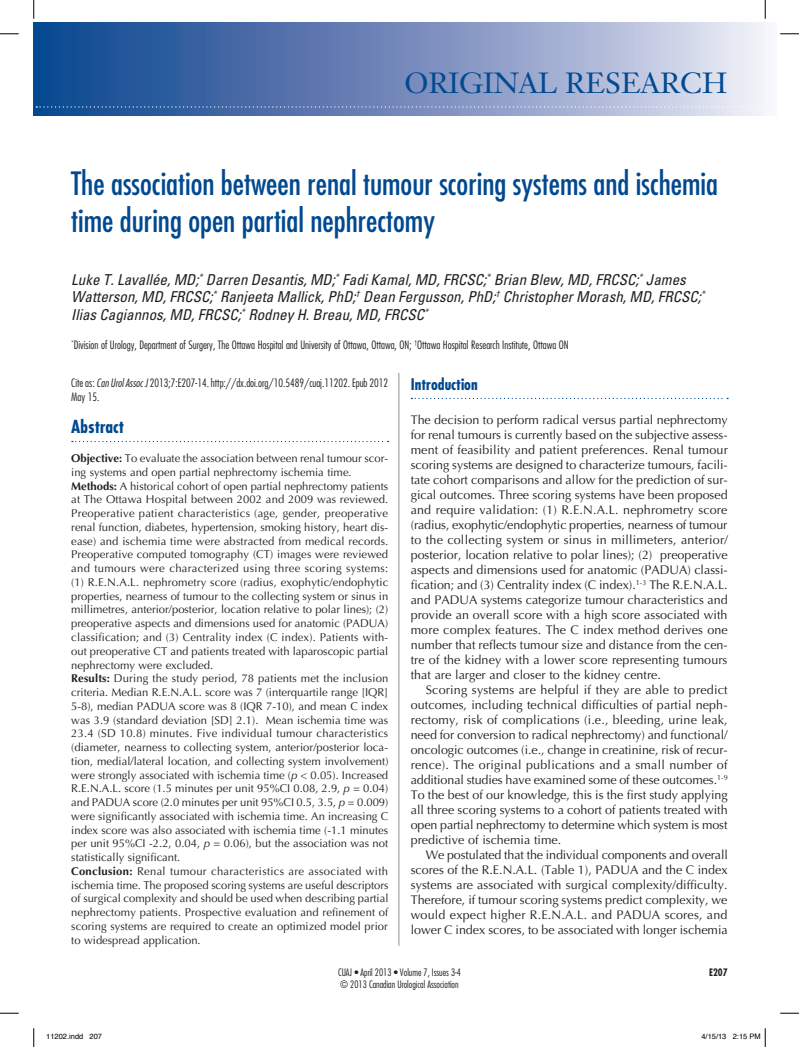
<style>
.page{position:relative;width:799px;height:1047px;background:#fff}
.page>*{position:absolute;margin:0;border:0;box-sizing:border-box;transform-origin:0 0}
.t1{font:condensed 31.25px/37.5px "Futura";color:#014990}
.t2{font:28.75px "Janson Text";letter-spacing:.315em;color:#014990}
.t3{font:700 condensed 17.5px "Futura";color:#014990}
.t4{font:700 condensed 15.62px "Futura";color:#014990}
.t5{font:italic condensed 15px/17.5px "Univers";color:#231f20}
.t6{font:12.5px/15px "Optima";color:#231f20;text-align:justify}
.t7{font:11.25px/13.8px "Optima";color:#231f20}
.t8{font:300 condensed 11.25px/13.8px "Futura";color:#231f20}
.t9{font:300 condensed 10px/12px "Futura";color:#231f20}
.t10{font:700 condensed 10px "Futura";color:#231f20}
.t11{font:7.5px "Helvetica";color:#000}
.s1{font-style:italic}
.s2{font-weight:700}
</style>
<div class="page">
<hr style="left:398px;top:373px;width:1px;height:572px;background:#231f20">
<svg style="left:72px;top:441px;width:317px;height:1px"></svg>
<svg style="left:411px;top:398px;width:317px;height:1px"></svg>
<svg style="left:34px;top:22px;width:731px;height:93px;background:#768fbd"></svg>
<svg style="left:36px;top:106px;width:729px;height:2px"></svg>
<svg style="left:0;top:33px;width:19px;height:2px"></svg>
<svg style="left:780px;top:33px;width:19px;height:2px"></svg>
<svg style="left:0;top:1012px;width:19px;height:1px"></svg>
<svg style="left:780px;top:1012px;width:19px;height:1px"></svg>
<svg style="left:33px;top:0;width:2px;height:19px"></svg>
<svg style="left:33px;top:1028px;width:2px;height:18px"></svg>
<svg style="left:764px;top:0;width:2px;height:19px"></svg>
<svg style="left:764px;top:1028px;width:2px;height:18px"></svg>
<h2 class="t2" style="left:404px;top:64px;width:324px">ORIGINAL RESEARCH</h2>
<h1 class="t1" style="left:71px;top:163px;width:648px">The association between renal tumour scoring systems and ischemia time during open partial nephrectomy</h1>
<p class="t5" style="left:71px;top:270px;width:635px">Luke T. Lavallée, MD;<sup>*</sup> Darren Desantis, MD;<sup>*</sup> Fadi Kamal, MD, FRCSC;<sup>*</sup> Brian Blew, MD, FRCSC;<sup>*</sup> James<br>Watterson, MD, FRCSC;<sup>*</sup> Ranjeeta Mallick, PhD;<sup>†</sup> Dean Fergusson, PhD;<sup>†</sup> Christopher Morash, MD, FRCSC;<sup>*<br></sup>Ilias Cagiannos, MD, FRCSC;<sup>*</sup> Rodney H. Breau, MD, FRCSC<sup>*</sup></p>
<p class="t8" style="left:71px;top:337px;width:499px"><sup>*</sup>Division of Urology, Department of Surgery, The Ottawa Hospital and University of Ottawa, Ottawa, ON; <sup>†</sup>Ottawa Hospital Research Institute, Ottawa ON</p>
<p class="t8" style="left:71px;top:376px;width:318px">Cite as: <span class="s1">Can Urol Assoc J</span> 2013;7:E207-14. http://dx.doi.org/10.5489/cuaj.11202. Epub 2012<br>May 15.</p>
<h3 class="t3" style="left:71px;top:415px;width:54px">Abstract</h3>
<p class="t7" style="left:71px;top:451px;width:319px"><span class="s2">Objective:</span> To evaluate the association between renal tumour scor&shy;ing systems and open partial nephrectomy ischemia time.<br><span class="s2">Methods:</span> A historical cohort of open partial nephrectomy patients at The Ottawa Hospital between 2002 and 2009 was reviewed.<br>Preoperative patient characteristics (age, gender, preoperative renal function, diabetes, hypertension, smoking history, heart dis&shy;ease) and ischemia time were abstracted from medical records.<br>Preoperative computed tomography (CT) images were reviewed and tumours were characterized using three scoring systems: (1) R.E.N.A.L. nephrometry score (radius, exophytic/endophytic properties, nearness of tumour to the collecting system or sinus in millimetres, anterior/posterior, location relative to polar lines); (2) preoperative aspects and dimensions used for anatomic (PADUA) classification; and (3) Centrality index (C index). Patients with&shy;out preoperative CT and patients treated with laparoscopic partial nephrectomy were excluded.<br><span class="s2">Results:</span> During the study period, 78 patients met the inclusion criteria. Median R.E.N.A.L. score was 7 (interquartile range [IQR] 5-8), median PADUA score was 8 (IQR 7-10), and mean C index was 3.9 (standard deviation [SD] 2.1). Mean ischemia time was 23.4 (SD 10.8) minutes. Five individual tumour characteristics (diameter, nearness to collecting system, anterior/posterior loca&shy;tion, medial/lateral location, and collecting system involvement) were strongly associated with ischemia time (<span class="s1">p</span> &lt; 0.05). Increased R.E.N.A.L. score (1.5 minutes per unit 95%CI 0.08, 2.9, <span class="s1">p</span> = 0.04) and PADUA score (2.0 minutes per unit 95%CI 0.5, 3.5, <span class="s1">p</span> = 0.009) were significantly associated with ischemia time. An increasing C index score was also associated with ischemia time (-1.1 minutes per unit 95%CI -2.2, 0.04, <span class="s1">p</span> = 0.06), but the association was not statistically significant.<br><span class="s2">Conclusion:</span> Renal tumour characteristics are associated with ischemia time. The proposed scoring systems are useful descriptors of surgical complexity and should be used when describing partial nephrectomy patients. Prospective evaluation and refinement of scoring systems are required to create an optimized model prior to widespread application.</p>
<h3 class="t4" style="left:411px;top:374px;width:68px">Introduction</h3>
<p class="t6" style="left:411px;top:412px;width:319px">The decision to perform radical versus partial nephrectomy for renal tumours is currently based on the subjective assess&shy;ment of feasibility and patient preferences. Renal tumour scoring systems are designed to characterize tumours, facili&shy;tate cohort comparisons and allow for the prediction of sur&shy;gical outcomes. Three scoring systems have been proposed and require validation: (1) R.E.N.A.L. nephrometry score (radius, exophytic/endophytic properties, nearness of tumour to the collecting system or sinus in millimeters, anterior/ posterior, location relative to polar lines); (2) preoperative aspects and dimensions used for anatomic (PADUA) classi&shy;fication; and (3) Centrality index (C index).<sup>1-3</sup> The R.E.N.A.L. and PADUA systems categorize tumour characteristics and provide an overall score with a high score associated with more complex features. The C index method derives one number that reflects tumour size and distance from the cen&shy;tre of the kidney with a lower score representing tumours that are larger and closer to the kidney centre.</p>
<p class="t6" style="left:411px;top:682px;width:318px;text-indent:15px">Scoring systems are helpful if they are able to predict outcomes, including technical difficulties of partial neph&shy;rectomy, risk of complications (i.e., bleeding, urine leak, need for conversion to radical nephrectomy) and functional/ oncologic outcomes (i.e., change in creatinine, risk of recur&shy;rence). The original publications and a small number of additional studies have examined some of these outcomes.<sup>1-9<br></sup>To the best of our knowledge, this is the first study applying all three scoring systems to a cohort of patients treated with open partial nephrectomy to determine which system is most predictive of ischemia time.</p>
<p class="t6" style="left:411px;top:847px;width:319px;text-indent:15px">We postulated that the individual components and overall scores of the R.E.N.A.L. (Table 1), PADUA and the C index systems are associated with surgical complexity/difficulty.<br>Therefore, if tumour scoring systems predict complexity, we would expect higher R.E.N.A.L. and PADUA scores, and lower C index scores, to be associated with longer ischemia</p>
<p class="t9" style="left:338px;top:966px;width:124px">CUAJ • April 2013 • Volume 7, Issues 3-4 © 2013 Canadian Urological Association</p>
<p class="t10" style="left:709px;top:965px;width:20px">E207</p>
<p class="t11" style="left:46px;top:1030px;width:57px">11202.indd 207</p>
<p class="t11" style="left:701px;top:1030px;width:61px">4/15/13 2:15 PM</p>
</div>
